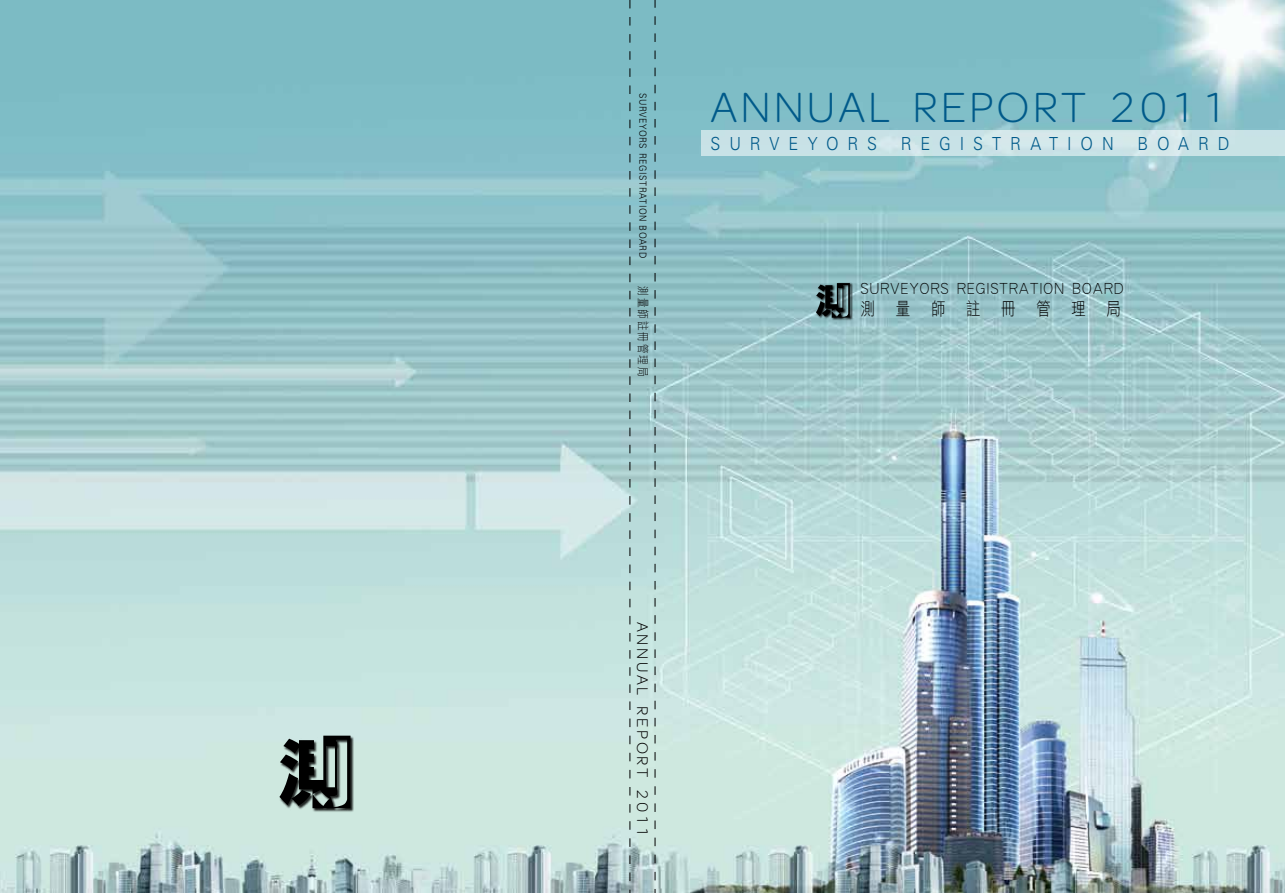
<style>
.page{position:relative;width:1285px;height:893px;background:#fff}
.page>*{position:absolute;margin:0;border:0;box-sizing:border-box;transform-origin:0 0}
.t1{font:300 45px "SE Optimist";letter-spacing:.065em;color:#005a8a}
.t2{font:300 18px "Univers";letter-spacing:.545em;color:#005a8a;scale:.9 1}
.t3{font:18px "DF Hei HK W3";letter-spacing:1.435em;color:#000;scale:.8 1}
.t4{font:300 16.5px "SE Optimist";letter-spacing:.16em;color:#000}
.t5{font:15px "DF Hei HK W3";letter-spacing:.095em;color:#000;scale:.9 1}
.t6{font:12px "DF Hei HK W3";letter-spacing:.2em;color:#000;scale:.8 1}
.t7{font:300 9.75px "Univers";letter-spacing:.075em;color:#000;scale:.9 1}
</style>
<div class="page">
<img style="left:0;top:0;width:1284px;height:893px">
<svg style="left:629px;top:0;width:1px;height:893px"></svg>
<svg style="left:654px;top:0;width:1px;height:893px"></svg>
<div style="left:815px;top:282px;width:37px;height:39px;background:#000;opacity:.85"></div>
<svg style="left:815px;top:283px;width:34px;height:35px"></svg>
<div style="left:279px;top:736px;width:75px;height:76px;background:#000;opacity:.85"></div>
<svg style="left:279px;top:736px;width:71px;height:72px;background:#596561"></svg>
<div style="left:701px;top:130px;width:583px;height:26px;background:linear-gradient(to right,#c9e2e7,#cfe6e8)"></div>
<p class="t7" style="left:648px;top:93px;width:185px;rotate:90deg">SURVEYORS REGISTRATION BOARD</p>
<p class="t6" style="left:649px;top:286px;width:114px;rotate:90deg">測量師註冊管理局</p>
<h1 class="t1" style="left:710px;top:83px;width:520px">ANNUAL REPORT 2011</h1>
<h2 class="t2" style="left:710px;top:133px;width:186px">SURVEYORS</h2>
<h2 class="t2" style="left:900px;top:133px;width:238px">REGISTRATION</h2>
<h2 class="t2" style="left:1137px;top:133px;width:104px">BOARD</h2>
<h3 class="t5" style="left:860px;top:280px;width:293px">SURVEYORS REGISTRATION BOARD</h3>
<h2 class="t3" style="left:860px;top:299px;width:326px">測量師註冊管理局</h2>
<h3 class="t4" style="left:651px;top:622px;width:217px;rotate:90deg">ANNUAL REPOR T 2011</h3>
</div>
